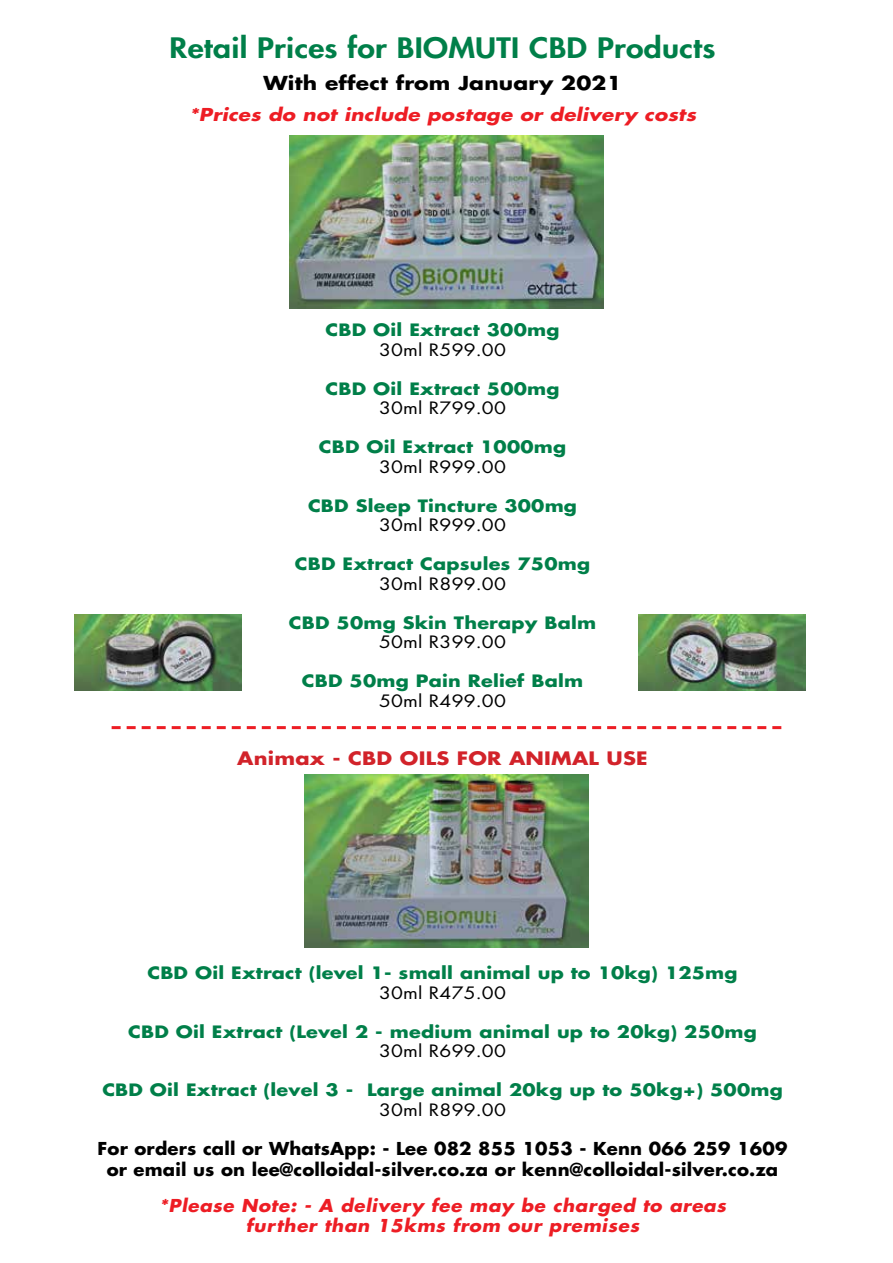
<style>
.page{position:relative;width:893px;height:1263px;background:#fff}
.page>*{position:absolute;margin:0;border:0;box-sizing:border-box;transform-origin:0 0}
.t1{font:800 27.45px "Futura";letter-spacing:.01em;color:#007f49;scale:1.16 1}
.t2{font:700 18.75px "Futura";letter-spacing:.01em;color:#000;scale:1.16 1}
.t3{font:700 18px "Futura";letter-spacing:.01em;color:#d2232a;scale:1.16 1}
.t4{font:700 17.25px/20.2px "Futura";letter-spacing:.01em;color:#000;text-align:center;scale:1.05 1}
.t5{font:italic 700 17.25px/20.2px "Futura";letter-spacing:.03em;color:#ed1d24;text-align:center;scale:1.07 1}
.t6{font:italic 700 17.25px "Futura";letter-spacing:.01em;color:#ed1d24;scale:1.16 1}
.t7{font:700 16.65px "Futura";letter-spacing:.01em;color:#007f49;scale:1.16 1}
.t8{font:16.65px "Futura";letter-spacing:.01em;color:#000;scale:1.16 1}
</style>
<div class="page">
<img style="left:304px;top:774px;width:285px;height:173px">
<img style="left:289px;top:135px;width:315px;height:174px">
<img style="left:638px;top:614px;width:167px;height:77px">
<img style="left:74px;top:614px;width:167px;height:77px">
<svg style="left:112px;top:726px;width:669px;height:3px"></svg>
<h1 class="t1" style="left:170px;top:30px;width:472px">Retail Prices for BIOMUTI CBD Products</h1>
<p class="t2" style="left:263px;top:69px;width:310px">With effect from January 2021</p>
<p class="t6" style="left:189px;top:103px;width:439px">*Prices do not include postage or delivery costs</p>
<p class="t7" style="left:326px;top:318px;width:203px">CBD Oil Extract 300mg</p>
<p class="t8" style="left:379px;top:338px;width:111px">30ml R599.00</p>
<p class="t7" style="left:326px;top:377px;width:203px">CBD Oil Extract 500mg</p>
<p class="t8" style="left:379px;top:397px;width:111px">30ml R799.00</p>
<p class="t7" style="left:319px;top:435px;width:215px">CBD Oil Extract 1000mg</p>
<p class="t8" style="left:379px;top:455px;width:111px">30ml R999.00</p>
<p class="t7" style="left:308px;top:494px;width:233px">CBD Sleep Tincture 300mg</p>
<p class="t8" style="left:379px;top:514px;width:111px">30ml R999.00</p>
<p class="t7" style="left:295px;top:552px;width:256px">CBD Extract Capsules 750mg</p>
<p class="t8" style="left:379px;top:572px;width:111px">30ml R899.00</p>
<p class="t7" style="left:289px;top:611px;width:266px">CBD 50mg Skin Therapy Balm</p>
<p class="t8" style="left:379px;top:630px;width:111px">50ml R399.00</p>
<p class="t7" style="left:302px;top:669px;width:244px">CBD 50mg Pain Relief Balm</p>
<p class="t8" style="left:379px;top:689px;width:111px">50ml R499.00</p>
<p class="t3" style="left:237px;top:746px;width:355px">Animax - CBD OILS FOR ANIMAL USE</p>
<p class="t7" style="left:147px;top:961px;width:510px">CBD Oil Extract (level 1- small animal up to 10kg) 125mg</p>
<p class="t8" style="left:379px;top:981px;width:111px">30ml R475.00</p>
<p class="t7" style="left:128px;top:1020px;width:543px">CBD Oil Extract (Level 2 - medium animal up to 20kg) 250mg</p>
<p class="t8" style="left:379px;top:1040px;width:111px">30ml R699.00</p>
<p class="t7" style="left:102px;top:1078px;width:588px">CBD Oil Extract (level 3 - Large animal 20kg up to 50kg+) 500mg</p>
<p class="t8" style="left:379px;top:1098px;width:111px">30ml R899.00</p>
<p class="t4" style="left:98px;top:1138px;width:658px">For orders call or WhatsApp: - Lee 082 855 1053 - Kenn 066 259 1609 or email us on lee@colloidal-silver.co.za or kenn@colloidal-silver.co.za</p>
<p class="t5" style="left:159px;top:1194px;width:531px">*Please Note: - A delivery fee may be charged to areas further than 15kms from our premises</p>
</div>
